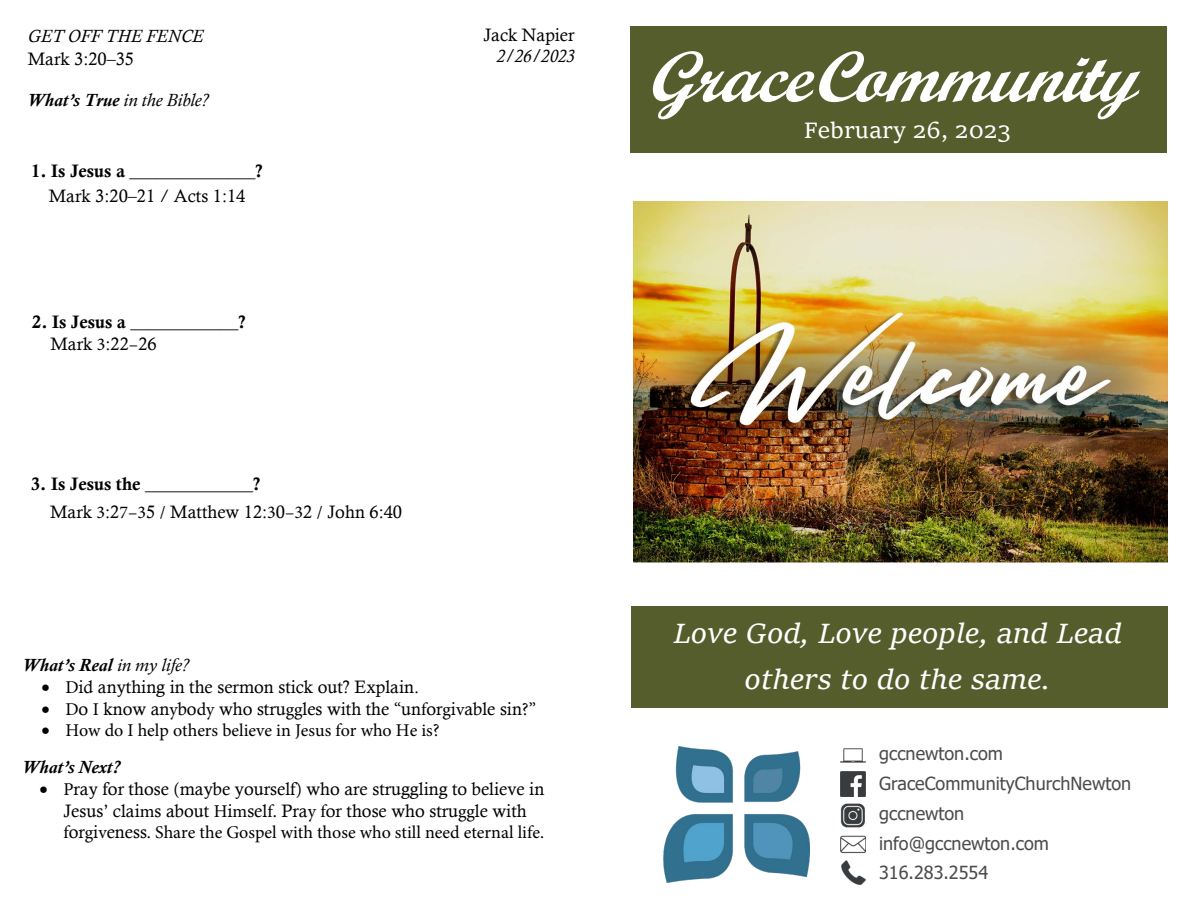
<style>
.page{position:relative;width:1188px;height:918px;background:#fff}
.page>*{position:absolute;margin:0;border:0;box-sizing:border-box;transform-origin:0 0}
.t1{font:italic 72px "Script MT Bold";color:#fff}
.t2{font:italic 30px/46px "Sitka Text";color:#fff;text-align:center}
.t3{font:24px "Sitka Text";color:#fff}
.t4{font:18px/21.6px "Calisto";color:#000;text-align:right}
.t5{font:18px "Minion Pro";color:#000}
.t6{font:18px/29.8px "Tahoma";color:#4b4c4d}
.t7{font:700 18px/22.5px "Calisto";color:#000}
.t8{font:italic 700 18px "Calisto";color:#000}
.t9{font:italic 18px "Calisto";color:#000}
.t10{font:italic 18px "Calisto";color:#000}
.s1{font-weight:700}
.s2{font-weight:400}
.s3{font-family:"Minion Pro";font-weight:400}
.s4{font-family:"Minion Pro"}
.s5{font-style:italic}
.s6{font-family:"Calisto"}
</style>
<div class="page">
<div style="left:631px;top:27px;width:536px;height:126px;background:#555d2c"></div>
<div style="left:632px;top:607px;width:535px;height:100px;background:#555d2c"></div>
<img style="left:664px;top:747px;width:146px;height:136px">
<img style="left:840px;top:748px;width:26px;height:15px">
<img style="left:840px;top:835px;width:25px;height:19px">
<img style="left:841px;top:772px;width:24px;height:24px">
<img style="left:841px;top:860px;width:24px;height:24px">
<img style="left:840px;top:803px;width:25px;height:24px">
<img style="left:633px;top:201px;width:534px;height:361px">
<p class="t10" style="left:28px;top:25px;width:177px">GET OFF THE FENCE</p>
<p class="t4" style="left:28px;top:48px;width:108px">Mark 3:20–35</p>
<p class="t9" style="left:27px;top:90px;width:183px"><span class="s1">What’s True</span> in the Bible?</p>
<p class="t7" style="left:31px;top:159px;width:233px">1. Is Jesus a ______________?</p>
<p class="t4" style="left:49px;top:185px;width:198px">Mark 3:20–21 / Acts 1:14</p>
<p class="t7" style="left:51px;top:311px;width:197px;text-indent:-18px">2. Is Jesus a ____________?<br><span class="s2">Mark</span> <span class="s3">3</span><span class="s2">:22</span><span class="s3">–</span><span class="s2">26</span></p>
<p class="t4" style="left:50px;top:470px;width:354px;line-height:27.3px;text-align:left;text-indent:-19px"><span class="s1">3. Is Jesus the ____________?<br></span>Mark <span class="s4">3</span>:2<span class="s4">7–3</span>5 <span class="s4">/</span> Matthew 12:<span class="s4">3</span>0<span class="s4">–3</span>2 <span class="s4">/</span> John 6:40</p>
<p class="t4" style="left:483px;top:24px;width:93px">Jack Napier<br><span class="s5">2</span><span class="s5">/26/2023</span></p>
<p class="t8" style="left:22px;top:655px;width:168px">What’s Real <span class="s2">in my life?</span></p>
<p class="t4" style="left:41px;top:676px;width:379px">• <span class="s4">D</span>id anything in the sermon stick out? Explain.</p>
<p class="t4" style="left:41px;top:698px;width:496px">• <span class="s4">D</span>o <span class="s4">I</span> know an<span class="s4">y</span>bo<span class="s4">dy</span> who stru<span class="s4">gg</span>les with the <span class="s4">“</span>un<span class="s4">f</span>or<span class="s4">g</span>i<span class="s4">v</span>able sin<span class="s4">?”</span></p>
<p class="t5" style="left:41px;top:718px;width:400px">• How do I help others believe in Jesus for who He is?</p>
<p class="t8" style="left:22px;top:757px;width:99px">What’s Next?</p>
<p class="t4" style="left:39px;top:778px;width:506px;text-align:center">• <span class="s4">P</span>ray for those <span class="s4">(</span>maybe yourself<span class="s4">)</span> who are struggling to believe in<br>Jesus’ clai<span class="s4">m</span>s about <span class="s4">H</span>i<span class="s4">m</span>sel<span class="s4">f.</span> Pra<span class="s4">y f</span>or those who stru<span class="s4">gg</span>le with</p>
<p class="t5" style="left:63px;top:820px;width:482px">f<span class="s6">or</span>g<span class="s6">i</span>v<span class="s6">eness</span>. Share the Gospel with those who still need eternal life.</p>
<p class="t1" style="left:648px;top:33px;width:490px">GraceCommunity</p>
<p class="t3" style="left:804px;top:112px;width:209px">February 26, 2023</p>
<p class="t2" style="left:673px;top:609px;width:450px">Love God, Love people, and Lead others to do the same.</p>
<p class="t6" style="left:879px;top:740px;width:254px">gccnewton.com<br>GraceCommunityChurchNewton gccnewton info@gccnewton.com<br>316.283.2554</p>
</div>
